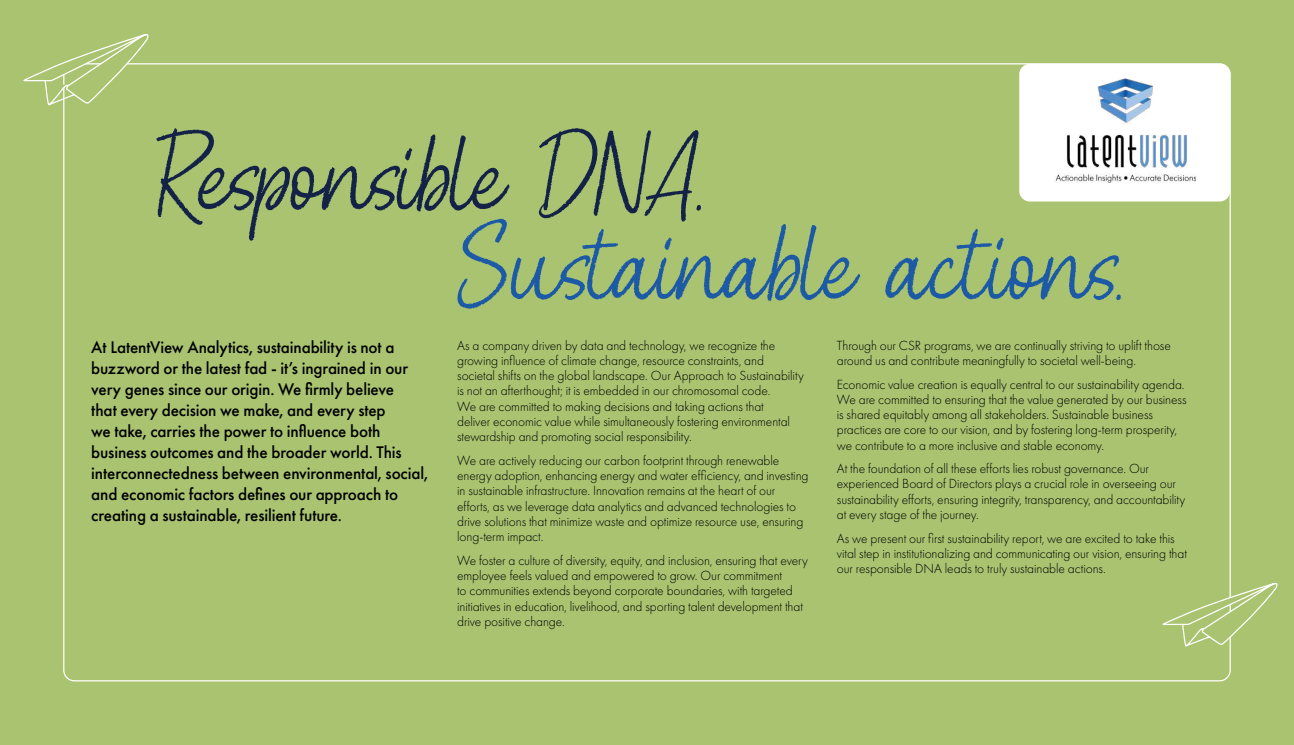
<style>
.page{position:relative;width:1294px;height:745px;background:#fff}
.page>*{position:absolute;margin:0;border:0;box-sizing:border-box;transform-origin:0 0}
.t1{font:121.88px "Worldchalk";letter-spacing:-.005em;color:#1c5aa5}
.t2{font:121.88px "Worldchalk";letter-spacing:-.02em;color:#142247}
.t3{font:500 17.5px/21px "Futura PT";letter-spacing:-.01em;color:#000}
.t4{font:300 13.75px/15.2px "Futura PT";letter-spacing:-.01em;color:#000}
</style>
<div class="page">
<div style="left:0;top:0;width:1293px;height:744px;background:#a9c370"></div>
<svg style="left:23px;top:31px;width:129px;height:75px;background:#afc77b"></svg>
<svg style="left:1161px;top:579px;width:119px;height:68px;background:#afc77b"></svg>
<div style="left:1019px;top:64px;width:211px;height:137px;background:#fff;border-radius:11px"></div>
<img style="left:1055px;top:78px;width:139px;height:105px">
<h1 class="t2" style="left:156px;top:113px;width:546px">Responsible DNA.</h1>
<h1 class="t1" style="left:457px;top:203px;width:664px">Sustainable actions.</h1>
<p class="t4" style="left:836px;top:337px;width:335px">Through our CSR programs, we are continually striving to uplift those around us and contribute meaningfully to societal well-being.</p>
<p class="t4" style="left:836px;top:376px;width:351px">Economic value creation is equally central to our sustainability agenda.<br>We are committed to ensuring that the value generated by our business is shared equitably among all stakeholders. Sustainable business practices are core to our vision, and by fostering long-term prosperity, we contribute to a more inclusive and stable economy.</p>
<p class="t4" style="left:836px;top:461px;width:350px">At the foundation of all these efforts lies robust governance. Our experienced Board of Directors plays a crucial role in overseeing our sustainability efforts, ensuring integrity, transparency, and accountability at every stage of the journey.</p>
<p class="t4" style="left:836px;top:530px;width:351px">As we present our first sustainability report, we are excited to take this vital step in institutionalizing and communicating our vision, ensuring that our responsible DNA leads to truly sustainable actions.</p>
<p class="t3" style="left:91px;top:336px;width:338px">At LatentView Analytics, sustainability is not a buzzword or the latest fad - it’s ingrained in our very genes since our origin. We firmly believe<br>that every decision we make, and every step<br>we take, carries the power to influence both business outcomes and the broader world. This interconnectedness between environmental, social, and economic factors defines our approach to creating a sustainable, resilient future.</p>
<p class="t4" style="left:457px;top:337px;width:348px">As a company driven by data and technology, we recognize the growing influence of climate change, resource constraints, and societal shifts on the global landscape. Our Approach to Sustainability is not an afterthought; it is embedded in our chromosomal code.<br>We are committed to making decisions and taking actions that<br>deliver economic value while simultaneously fostering environmental stewardship and promoting social responsibility.</p>
<p class="t4" style="left:457px;top:452px;width:353px">We are actively reducing our carbon footprint through renewable energy adoption, enhancing energy and water efficiency, and investing in sustainable infrastructure. Innovation remains at the heart of our efforts, as we leverage data analytics and advanced technologies to drive solutions that minimize waste and optimize resource use, ensuring long-term impact.</p>
<p class="t4" style="left:457px;top:552px;width:352px">We foster a culture of diversity, equity, and inclusion, ensuring that every employee feels valued and empowered to grow. Our commitment<br>to communities extends beyond corporate boundaries, with targeted initiatives in education, livelihood, and sporting talent development that drive positive change.</p>
</div>
